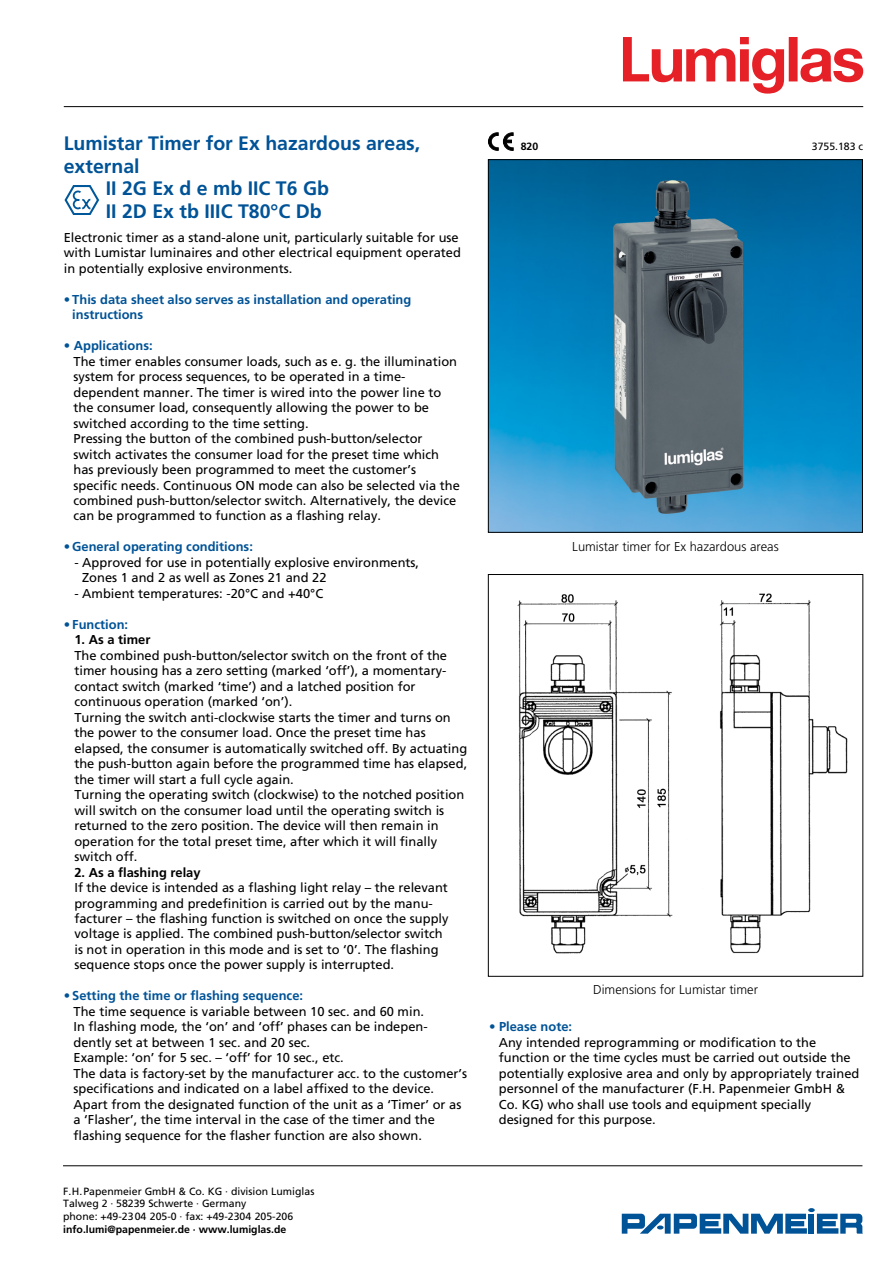
<style>
.page{position:relative;width:893px;height:1263px;background:#fff}
.page>*{position:absolute;margin:0;border:0;box-sizing:border-box;transform-origin:0 0}
.Headline{font:700 19.5px "Frutiger";color:#005397}
.Body{font:12.9px/15.5px "Frutiger";color:#000}
.Body_Einzug{font:12.9px "Frutiger";color:#000}
.Subhead__blau{font:700 12.9px "Frutiger";color:#005397}
.Subhead__blau-2{font:12.9px/15.5px "Frutiger";color:#000}
.Bildunterschrift{font:300 12.9px "Frutiger";color:#000}
.Body_Einzug-2{font:700 12.9px "Frutiger";color:#000}
.t1{font:10.5px "Frutiger";color:#000}
.Body-2{font:700 10.5px "Frutiger";color:#000}
</style>
<div class="page">
<hr style="left:63px;top:1165px;width:799px;height:1px;background:#000">
<svg style="left:622px;top:1208px;width:241px;height:26px"></svg>
<svg style="left:64px;top:185px;width:35px;height:30px"></svg>
<img style="left:490px;top:161px;width:371px;height:370px">
<div style="left:488px;top:159px;width:375px;height:374px;border:1px solid #000"></div>
<img style="left:517px;top:593px;width:331px;height:361px">
<div style="left:488px;top:574px;width:375px;height:403px;border:1px solid #000"></div>
<svg style="left:488px;top:133px;width:25px;height:17px"></svg>
<hr style="left:64px;top:106px;width:799px;height:1px;background:#000">
<svg style="left:623px;top:37px;width:240px;height:57px"></svg>
<p class="Headline" style="left:64px;top:132px;width:358px">Lumistar Timer for Ex hazardous areas,</p>
<p class="Headline" style="left:64px;top:154px;width:77px">external</p>
<p class="Headline" style="left:106px;top:177px;width:225px">II 2G Ex d e mb IIC T6 Gb</p>
<p class="Headline" style="left:106px;top:199px;width:217px">II 2D Ex tb IIIC T80°C Db</p>
<p class="Subhead__blau-2" style="left:64px;top:230px;width:399px">Electronic timer as a stand-alone unit, particularly suitable for use with Lumistar luminaires and other electrical equipment operated in potentially explosive environments.</p>
<p class="Subhead__blau" style="left:64px;top:292px;width:349px">• This data sheet also serves as installation and operating</p>
<p class="Subhead__blau" style="left:72px;top:307px;width:72px">instructions</p>
<p class="Subhead__blau" style="left:64px;top:338px;width:90px">• Applications:</p>
<p class="Body" style="left:74px;top:353px;width:385px">The timer enables consumer loads, such as e. g. the illumination</p>
<p class="Body" style="left:74px;top:369px;width:333px">system for process sequences, to be operated in a time-</p>
<p class="Body" style="left:74px;top:384px;width:369px">dependent manner. The timer is wired into the power line to</p>
<p class="Body" style="left:74px;top:400px;width:357px">the consumer load, consequently allowing the power to be</p>
<p class="Body" style="left:74px;top:415px;width:237px">switched according to the time setting.</p>
<p class="Body" style="left:74px;top:431px;width:351px">Pressing the button of the combined push-button/selector</p>
<p class="Body" style="left:74px;top:446px;width:367px">switch activates the consumer load for the preset time which</p>
<p class="Body" style="left:74px;top:462px;width:344px">has previously been programmed to meet the customer’s</p>
<p class="Body" style="left:74px;top:477px;width:388px">specific needs. Continuous ON mode can also be selected via the combined push-button/selector switch. Alternatively, the device can be programmed to function as a flashing relay.</p>
<p class="Subhead__blau" style="left:64px;top:539px;width:191px">• General operating conditions:</p>
<p class="Body_Einzug" style="left:74px;top:555px;width:346px">- Approved for use in potentially explosive environments,</p>
<p class="Body_Einzug" style="left:82px;top:570px;width:246px">Zones 1 and 2 as well as Zones 21 and 22</p>
<p class="Body_Einzug" style="left:74px;top:586px;width:250px">- Ambient temperatures: -20°C and +40°C</p>
<p class="Subhead__blau" style="left:64px;top:617px;width:66px">• Function:</p>
<p class="Body_Einzug-2" style="left:74px;top:632px;width:77px">1. As a timer</p>
<p class="Body_Einzug" style="left:74px;top:648px;width:374px">The combined push-button/selector switch on the front of the</p>
<p class="Body_Einzug" style="left:74px;top:663px;width:374px">timer housing has a zero setting (marked ‘off’), a momentary-</p>
<p class="Body_Einzug" style="left:74px;top:679px;width:343px">contact switch (marked ‘time’) and a latched position for</p>
<p class="Body_Einzug" style="left:74px;top:694px;width:219px">continuous operation (marked ‘on’).</p>
<p class="Body_Einzug" style="left:74px;top:710px;width:378px">Turning the switch anti-clockwise starts the timer and turns on</p>
<p class="Body_Einzug" style="left:74px;top:725px;width:353px">the power to the consumer load. Once the preset time has</p>
<p class="Body_Einzug" style="left:74px;top:741px;width:394px">elapsed, the consumer is automatically switched off. By actuating</p>
<p class="Body_Einzug" style="left:74px;top:756px;width:394px">the push-button again before the programmed time has elapsed,</p>
<p class="Body_Einzug" style="left:74px;top:772px;width:221px">the timer will start a full cycle again.</p>
<p class="Body_Einzug" style="left:74px;top:787px;width:391px">Turning the operating switch (clockwise) to the notched position</p>
<p class="Body_Einzug" style="left:74px;top:802px;width:371px">will switch on the consumer load until the operating switch is</p>
<p class="Body_Einzug" style="left:74px;top:818px;width:366px">returned to the zero position. The device will then remain in</p>
<p class="Body_Einzug" style="left:74px;top:833px;width:364px">operation for the total preset time, after which it will finally</p>
<p class="Body_Einzug" style="left:74px;top:849px;width:65px">switch off.</p>
<p class="Body_Einzug-2" style="left:74px;top:864px;width:128px">2. As a flashing relay</p>
<p class="Body_Einzug" style="left:74px;top:880px;width:375px">If the device is intended as a flashing light relay – the relevant</p>
<p class="Body_Einzug" style="left:74px;top:895px;width:360px">programming and predefinition is carried out by the manu-</p>
<p class="Body_Einzug" style="left:74px;top:911px;width:376px">facturer – the flashing function is switched on once the supply</p>
<p class="Body_Einzug" style="left:74px;top:926px;width:370px">voltage is applied. The combined push-button/selector switch</p>
<p class="Body_Einzug" style="left:74px;top:942px;width:366px">is not in operation in this mode and is set to ‘0’. The flashing</p>
<p class="Body_Einzug" style="left:74px;top:957px;width:321px">sequence stops once the power supply is interrupted.</p>
<p class="Subhead__blau" style="left:64px;top:988px;width:241px">• Setting the time or flashing sequence:</p>
<p class="Body" style="left:74px;top:1004px;width:352px">The time sequence is variable between 10 sec. and 60 min.</p>
<p class="Body" style="left:74px;top:1019px;width:356px">In flashing mode, the ‘on’ and ‘off’ phases can be indepen-</p>
<p class="Body" style="left:74px;top:1035px;width:238px">dently set at between 1 sec. and 20 sec.</p>
<p class="Body" style="left:74px;top:1050px;width:272px">Example: ‘on’ for 5 sec. – ‘off’ for 10 sec., etc.</p>
<p class="Body" style="left:74px;top:1066px;width:395px">The data is factory-set by the manufacturer acc. to the customer’s specifications and indicated on a label affixed to the device.<br>Apart from the designated function of the unit as a ‘Timer’ or as a ‘Flasher’, the time interval in the case of the timer and the</p>
<p class="Body" style="left:74px;top:1127px;width:350px">flashing sequence for the flasher function are also shown.</p>
<p class="t1" style="left:63px;top:1185px;width:253px">F.H.Papenmeier GmbH &amp; Co. KG · division Lumiglas</p>
<p class="t1" style="left:63px;top:1198px;width:185px">Talweg 2 · 58239 Schwerte · Germany</p>
<p class="t1" style="left:63px;top:1210px;width:232px">phone: +49-2304 205-0 · fax: +49-2304 205-206</p>
<p class="Body-2" style="left:63px;top:1223px;width:225px">info.lumi@papenmeier.de · www.lumiglas.de</p>
<p class="Body-2" style="left:521px;top:141px;width:19px">820</p>
<p class="t1" style="left:812px;top:140px;width:53px">3755.183 c</p>
<p class="Bildunterschrift" style="left:572px;top:539px;width:208px">Lumistar timer for Ex hazardous areas</p>
<p class="Bildunterschrift" style="left:593px;top:982px;width:166px">Dimensions for Lumistar timer</p>
<p class="Subhead__blau" style="left:489px;top:1019px;width:85px">• Please note:</p>
<p class="Body" style="left:499px;top:1035px;width:319px">Any intended reprogramming or modification to the</p>
<p class="Body" style="left:499px;top:1050px;width:362px">function or the time cycles must be carried out outside the potentially explosive area and only by appropriately trained personnel of the manufacturer (F.H. Papenmeier GmbH &amp; Co. KG) who shall use tools and equipment specially</p>
<p class="Body" style="left:499px;top:1112px;width:158px">designed for this purpose.</p>
</div>
